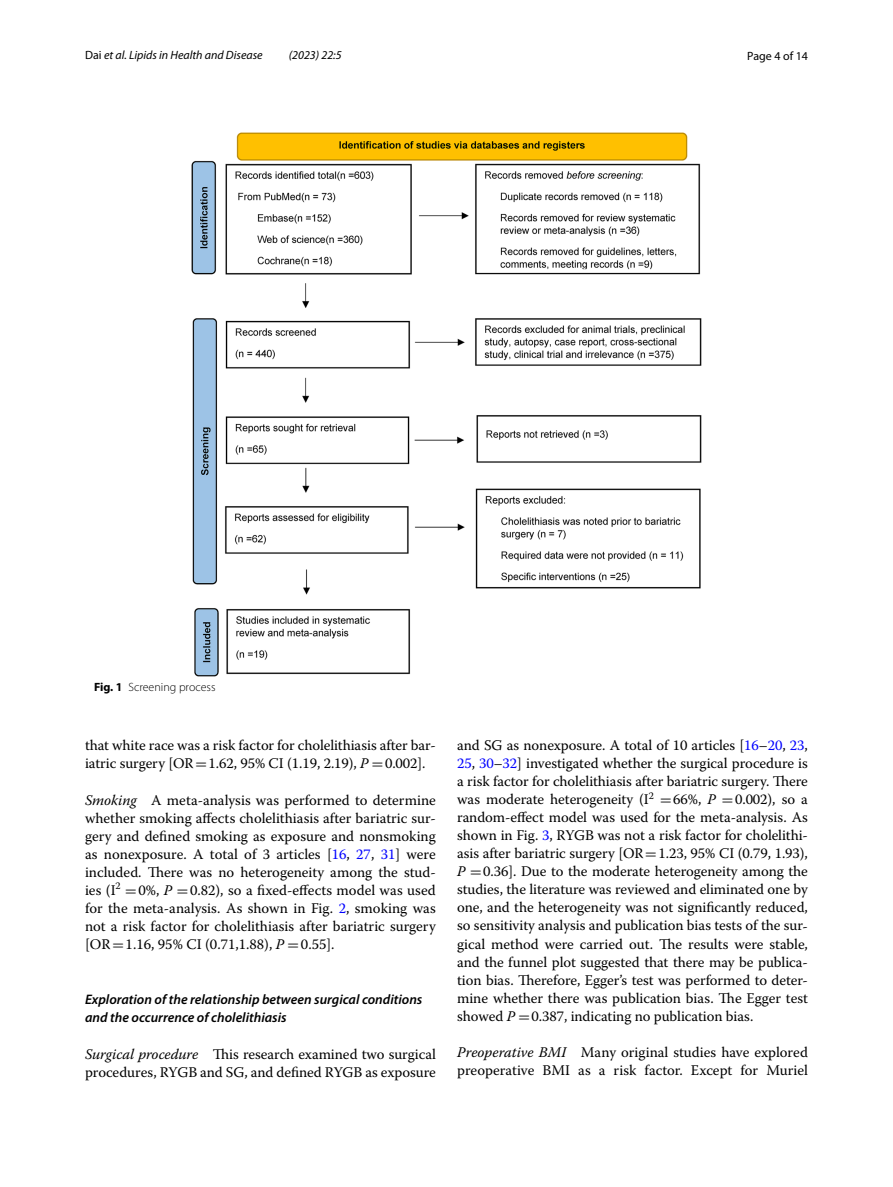
<style>
.page{position:relative;width:893px;height:1187px;background:#fff}
.page>*{position:absolute;margin:0;border:0;box-sizing:border-box;transform-origin:0 0}
.t1{font:14.7px/18px "Warnock Pro";letter-spacing:-.005em;color:#000}
.t2{font:italic 600 13.8px/18px "Myriad Pro";color:#000}
.t3{font:italic 12px "Myriad Pro";color:#000}
.t4{font:300 12px "Myriad Pro";color:#000}
.t5{font:12px "Myriad Pro";color:#000}
.s1{font-style:normal}
.s2{font-weight:700}
.s3{font-family:"MTSY"}
.s4{font-style:italic}
.s5{color:#00f}
</style>
<div class="page">
<img style="left:191px;top:133px;width:511px;height:543px">
<p class="t3" style="left:85px;top:48px;width:179px"><span class="s1">Dai</span> et al. Lipids in Health and Disease</p>
<p class="t3" style="left:289px;top:48px;width:54px">(2023) 22:5</p>
<p class="t5" style="left:747px;top:48px;width:62px">Page 4 of 14</p>
<p class="t4" style="left:94px;top:680px;width:123px"><span class="s2">Fig. 1</span> Screening process</p>
<p class="t1" style="left:85px;top:736px;width:352px">that white race was a risk factor for cholelithiasis after bar&shy;iatric surgery [OR<span class="s3">=</span>1.62, 95% CI (1.19, 2.19), <span class="s4">P</span> <span class="s3">=</span>0.002].</p>
<p class="t1" style="left:85px;top:791px;width:352px;text-align:justify"><span class="s4">Smoking</span> A meta-analysis was performed to determine whether smoking affects cholelithiasis after bariatric sur&shy;gery and defined smoking as exposure and nonsmoking as nonexposure. A total of 3 articles [<span class="s5">16</span>, <span class="s5">27</span>, <span class="s5">31</span>] were included. There was no heterogeneity among the stud&shy;ies (I<sup>2</sup> <span class="s3">=</span>0%, <span class="s4">P</span> <span class="s3">=</span>0.82), so a fixed-effects model was used for the meta-analysis. As shown in Fig. <span class="s5">2</span>, smoking was not a risk factor for cholelithiasis after bariatric surgery [OR<span class="s3">=</span>1.16, 95% CI (0.71,1.88), <span class="s4">P</span> <span class="s3">=</span>0.55].</p>
<p class="t2" style="left:85px;top:989px;width:339px">Exploration of the relationship between surgical conditions and the occurrence of cholelithiasis</p>
<p class="t1" style="left:85px;top:1044px;width:352px"><span class="s4">Surgical procedure</span> This research examined two surgical procedures, RYGB and SG, and defined RYGB as exposure</p>
<p class="t1" style="left:457px;top:736px;width:352px;text-align:justify">and SG as nonexposure. A total of 10 articles [<span class="s5">16</span>–<span class="s5">20</span>, <span class="s5">23</span>, <span class="s5">25</span>, <span class="s5">30</span>–<span class="s5">32</span>] investigated whether the surgical procedure is a risk factor for cholelithiasis after bariatric surgery. There was moderate heterogeneity (I<sup>2</sup> <span class="s3">=</span>66%, <span class="s4">P</span> <span class="s3">=</span>0.002), so a random-effect model was used for the meta-analysis. As shown in Fig. <span class="s5">3</span>, RYGB was not a risk factor for cholelithi&shy;asis after bariatric surgery [OR<span class="s3">=</span>1.23, 95% CI (0.79, 1.93), <span class="s4">P</span> <span class="s3">=</span>0.36]. Due to the moderate heterogeneity among the studies, the literature was reviewed and eliminated one by one, and the heterogeneity was not significantly reduced, so sensitivity analysis and publication bias tests of the sur&shy;gical method were carried out. The results were stable, and the funnel plot suggested that there may be publica&shy;tion bias. Therefore, Egger’s test was performed to deter&shy;mine whether there was publication bias. The Egger test showed <span class="s4">P</span> <span class="s3">=</span>0.387, indicating no publication bias.</p>
<p class="t1" style="left:457px;top:1043px;width:352px"><span class="s4">Preoperative BMI</span> Many original studies have explored preoperative BMI as a risk factor. Except for Muriel</p>
</div>
